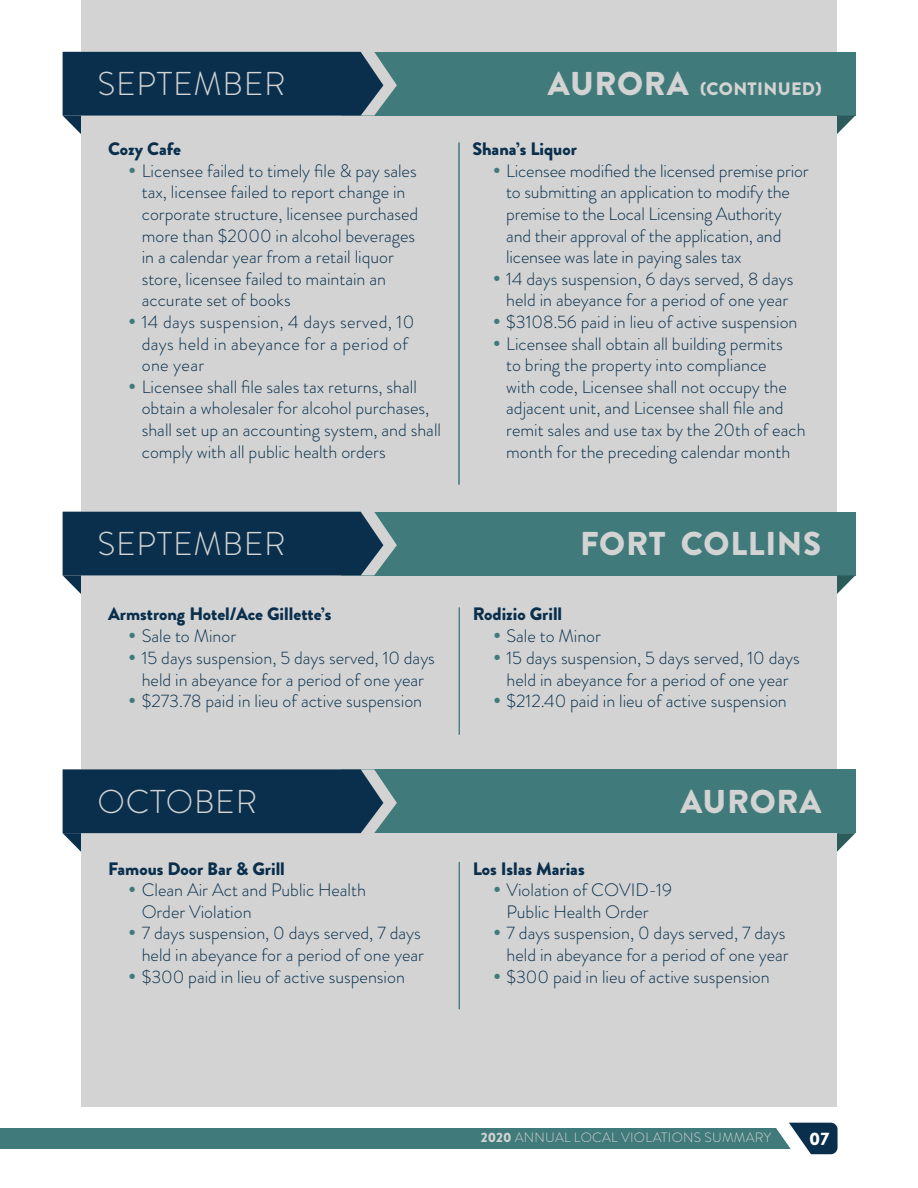
<style>
.page{position:relative;width:918px;height:1188px;background:#fff}
.page>*{position:absolute;margin:0;border:0;box-sizing:border-box;transform-origin:0 0}
.Month_-_light{font:300 33px "Brandon Grotesque";letter-spacing:.02em;color:#d2d3d2}
.City_-_Bold{font:900 33px "Brandon Grotesque";letter-spacing:.02em;color:#d2d3d2}
.t1{font:300 18px/21.6px "Brandon Grotesque";color:#092f4d}
.Body_Copy_-_Store{font:900 18px "Brandon Grotesque";color:#092f4d}
.t2{font:300 18px/21.6px "Brandon Grotesque";letter-spacing:.02em;color:#092f4d}
.City_-_Bold-2{font:900 18px "Brandon Grotesque";letter-spacing:.02em;color:#d2d3d2}
.t3{font:900 18px "Brandon Grotesque";color:#fff}
.t4{font:300 13.5px "Brandon Grotesque";letter-spacing:.02em;color:#d2d3d2}
.s1{font-size:33px}
.s2{font-weight:900}
</style>
<div class="page">
<div style="left:81px;top:0;width:756px;height:1107px;background:#d2d3d2"></div>
<div style="left:0;top:1128px;width:796px;height:21px;background:#407a7b"></div>
<svg style="left:776px;top:1122px;width:62px;height:33px"></svg>
<div style="left:341px;top:52px;width:514px;height:64px;background:#407a7b"></div>
<svg style="left:837px;top:116px;width:18px;height:18px"></svg>
<svg style="left:63px;top:52px;width:334px;height:82px"></svg>
<hr style="left:459px;top:143px;width:1px;height:342px;background:#407a7b">
<div style="left:341px;top:512px;width:514px;height:63px;background:#407a7b"></div>
<svg style="left:837px;top:575px;width:18px;height:19px"></svg>
<svg style="left:63px;top:512px;width:334px;height:82px"></svg>
<div style="left:341px;top:769px;width:514px;height:64px;background:#407a7b"></div>
<svg style="left:837px;top:833px;width:18px;height:19px"></svg>
<svg style="left:63px;top:769px;width:334px;height:83px"></svg>
<hr style="left:459px;top:608px;width:1px;height:127px;background:#407a7b">
<hr style="left:459px;top:862px;width:1px;height:147px;background:#407a7b">
<p class="Month_-_light" style="left:98px;top:61px;width:189px">SEPTEMBER</p>
<p class="City_-_Bold-2" style="left:548px;top:76px;width:275px"><span class="s1">AURORA</span> (CONTINUED)</p>
<p class="Body_Copy_-_Store" style="left:108px;top:136px;width:75px">Cozy Cafe</p>
<p class="t1" style="left:142px;top:160px;width:278px">Licensee failed to timely file &amp; pay sales tax, licensee failed to report change in corporate structure, licensee purchased more than $2000 in alcohol beverages in a calendar year from a retail liquor store, licensee failed to maintain an accurate set of books</p>
<p class="t2" style="left:142px;top:311px;width:274px">14 days suspension, 4 days served, 10 days held in abeyance for a period of one year</p>
<p class="t1" style="left:142px;top:376px;width:301px">Licensee shall file sales tax returns, shall obtain a wholesaler for alcohol purchases, shall set up an accounting system, and shall comply with all public health orders</p>
<p class="Body_Copy_-_Store" style="left:472px;top:136px;width:106px">Shana’s Liquor</p>
<p class="t1" style="left:506px;top:160px;width:304px">Licensee modified the licensed premise prior to submitting an application to modify the premise to the Local Licensing Authority and their approval of the application, and licensee was late in paying sales tax</p>
<p class="t1" style="left:506px;top:268px;width:289px">14 days suspension, 6 days served, 8 days held in abeyance for a period of one year</p>
<p class="t1" style="left:506px;top:311px;width:293px">$3108.56 paid in lieu of active suspension</p>
<p class="t1" style="left:506px;top:333px;width:301px">Licensee shall obtain all building permits<br>to bring the property into compliance<br>with code, Licensee shall not occupy the adjacent unit, and Licensee shall file and remit sales and use tax by the 20th of each month for the preceding calendar month</p>
<p class="Month_-_light" style="left:98px;top:521px;width:189px">SEPTEMBER</p>
<p class="City_-_Bold" style="left:580px;top:520px;width:243px">FORT COLLINS</p>
<p class="Body_Copy_-_Store" style="left:108px;top:601px;width:225px">Armstrong Hotel/Ace Gillette’s</p>
<p class="t1" style="left:142px;top:625px;width:96px">Sale to Minor</p>
<p class="t1" style="left:142px;top:647px;width:295px">15 days suspension, 5 days served, 10 days held in abeyance for a period of one year</p>
<p class="t1" style="left:142px;top:690px;width:282px">$273.78 paid in lieu of active suspension</p>
<p class="Body_Copy_-_Store" style="left:473px;top:601px;width:91px">Rodizio Grill</p>
<p class="t1" style="left:507px;top:625px;width:96px">Sale to Minor</p>
<p class="t1" style="left:507px;top:647px;width:295px">15 days suspension, 5 days served, 10 days held in abeyance for a period of one year</p>
<p class="t1" style="left:507px;top:690px;width:282px">$212.40 paid in lieu of active suspension</p>
<p class="Month_-_light" style="left:98px;top:779px;width:161px">OCTOBER</p>
<p class="City_-_Bold" style="left:681px;top:778px;width:142px">AURORA</p>
<p class="Body_Copy_-_Store" style="left:108px;top:856px;width:178px">Famous Door Bar &amp; Grill</p>
<p class="t1" style="left:142px;top:879px;width:226px">Clean Air Act and Public Health<br>Order Violation</p>
<p class="t1" style="left:142px;top:923px;width:284px">7 days suspension, 0 days served, 7 days held in abeyance for a period of one year</p>
<p class="t1" style="left:142px;top:966px;width:265px">$300 paid in lieu of active suspension</p>
<p class="Body_Copy_-_Store" style="left:473px;top:856px;width:113px">Los Islas Marias</p>
<p class="t1" style="left:507px;top:879px;width:167px">Violation of COVID-19<br>Public Health Order</p>
<p class="t1" style="left:507px;top:923px;width:284px">7 days suspension, 0 days served, 7 days held in abeyance for a period of one year</p>
<p class="t1" style="left:507px;top:966px;width:265px">$300 paid in lieu of active suspension</p>
<p class="t4" style="left:481px;top:1129px;width:292px"><span class="s2">2020</span> ANNUAL LOCAL VIOLATIONS SUMMARY</p>
<p class="t3" style="left:809px;top:1126px;width:22px">07</p>
</div>
